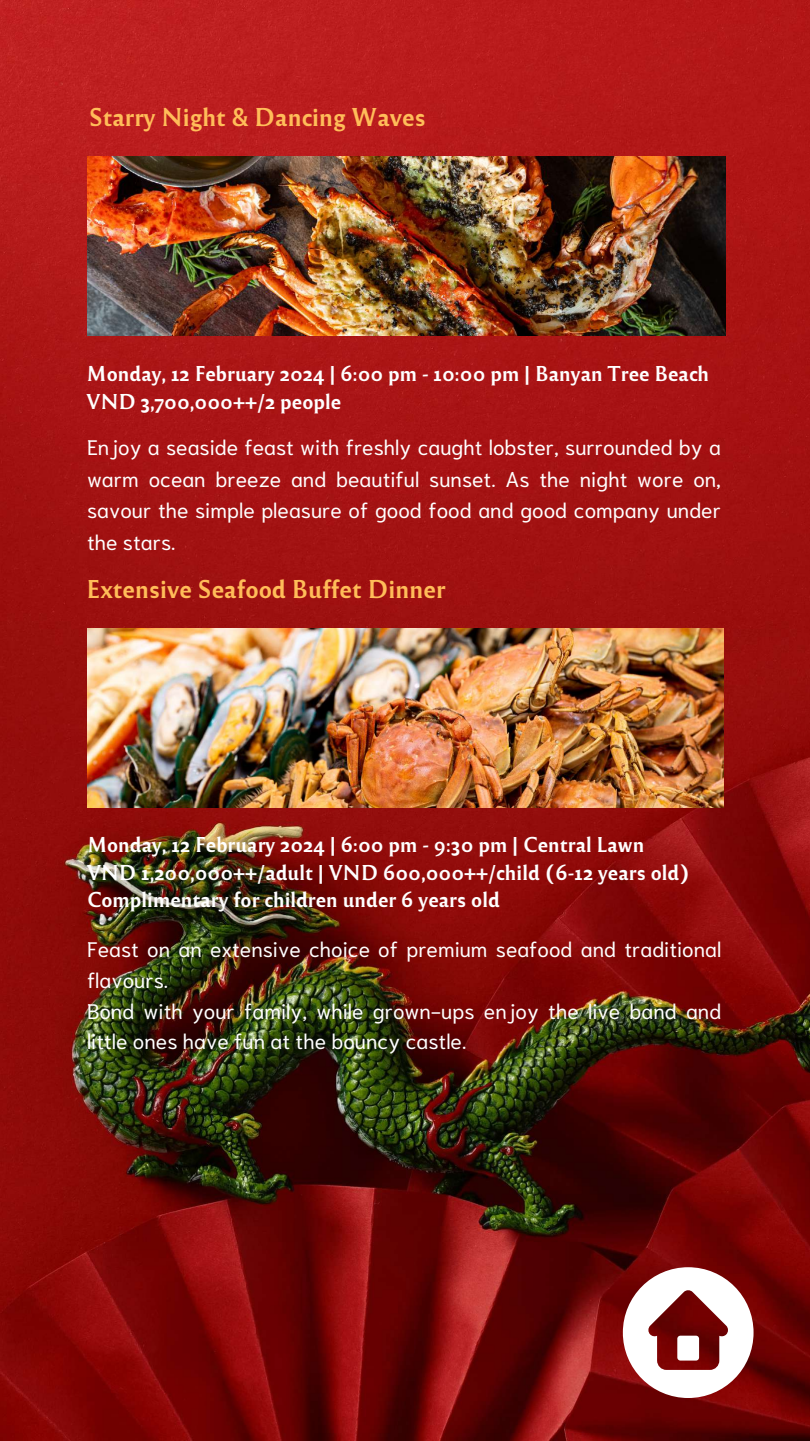
<style>
.page{position:relative;width:810px;height:1441px;background:#fff}
.page>*{position:absolute;margin:0;border:0;box-sizing:border-box;transform-origin:0 0}
.t1{font:24px "Reforma 1969 Negra";color:#ffbd59}
.t2{font:21px/31.5px "Niramit";color:#fff;text-align:justify}
.t3{font:20px/27.8px "Reforma 1969 Negra";color:#fff}
</style>
<div class="page">
<img style="left:0;top:0;width:810px;height:1440px">
<img style="left:87px;top:156px;width:638px;height:179px">
<img style="left:87px;top:628px;width:636px;height:179px">
<svg style="left:623px;top:1266px;width:130px;height:131px"></svg>
<div style="left:677px;top:1335px;width:22px;height:25px;background:#fff;border-radius:3px"></div>
<p class="t1" style="left:89px;top:99px;width:338px">Starry Night &amp; Dancing Waves</p>
<p class="t3" style="left:87px;top:358px;width:624px">Monday, 12 February 2024 | 6:00 pm - 10:00 pm | Banyan Tree Beach<br>VND 3,700,000++/2 people</p>
<p class="t2" style="left:87px;top:430px;width:636px">Enjoy a seaside feast with freshly caught lobster, surrounded by a warm ocean breeze and beautiful sunset. As the night wore on, savour the simple pleasure of good food and good company under the stars.</p>
<p class="t1" style="left:87px;top:571px;width:360px">Extensive Seafood Buffet Dinner</p>
<p class="t3" style="left:87px;top:829px;width:605px">Monday, 12 February 2024 | 6:00 pm - 9:30 pm | Central Lawn<br>VND 1,200,000++/adult | VND 600,000++/child (6-12 years old)<br>Complimentary for children under 6 years old</p>
<p class="t2" style="left:87px;top:931px;width:636px;line-height:30.8px;text-align:left">Feast on an extensive choice of premium seafood and traditional flavours.<br>Bond with your family, while grown-ups enjoy the live band and little ones have fun at the bouncy castle.</p>
</div>
